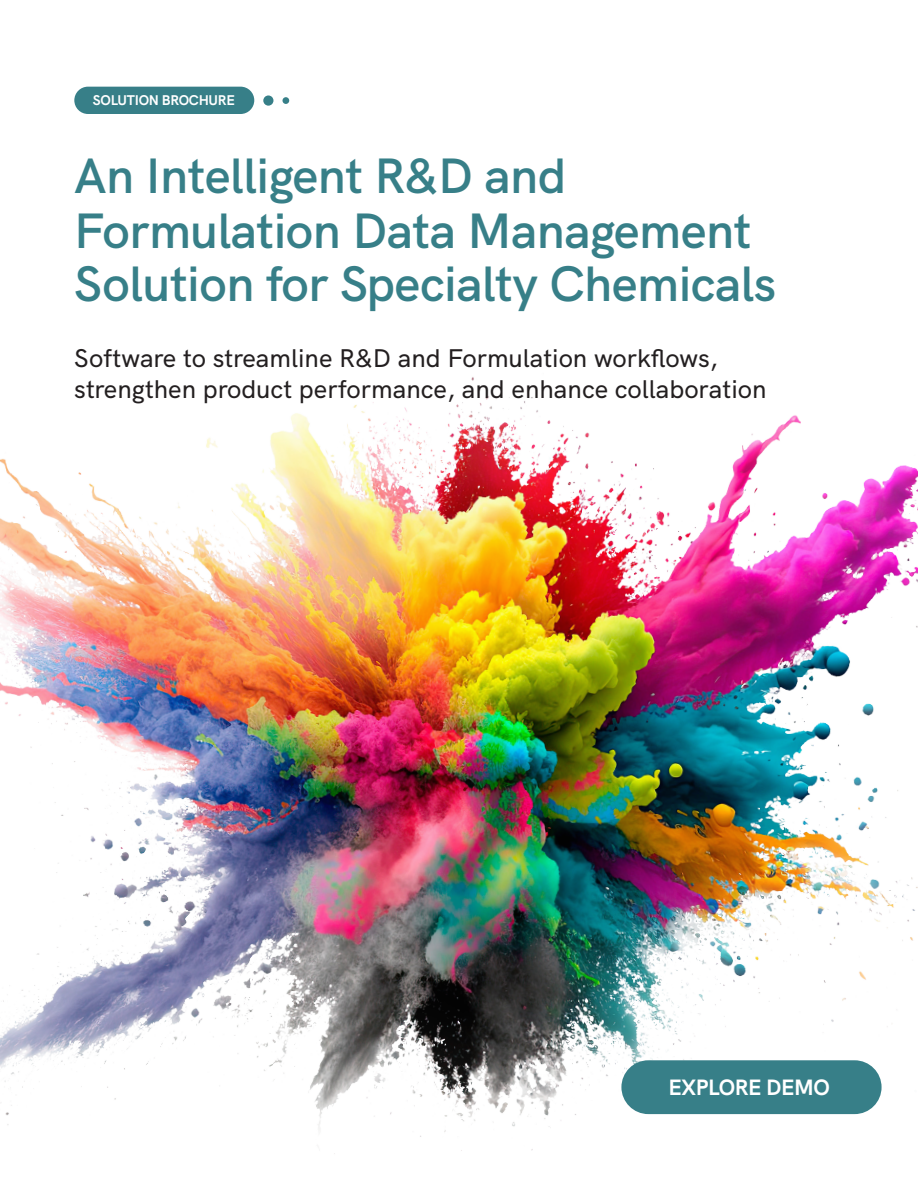
<style>
.page{position:relative;width:918px;height:1188px;background:#fff}
.page>*{position:absolute;margin:0;border:0;box-sizing:border-box;transform-origin:0 0}
.t1{font:600 49.5px/53.7px "HK Grotesk";letter-spacing:-.01em;color:#377f88}
.t2{font:500 25.5px/31.5px "HK Grotesk";color:#231f20}
.t3{font:700 22.2px "HK Grotesk";letter-spacing:-.02em;color:#fff}
.t4{font:700 14.1px "HK Grotesk";letter-spacing:-.02em;color:#fff}
</style>
<div class="page">
<div style="left:74px;top:87px;width:180px;height:27px;background:#377f88;border-radius:14px"></div>
<div style="left:263px;top:95px;width:10px;height:11px;background:#377f88;border-radius:50%"></div>
<div style="left:282px;top:97px;width:7px;height:7px;background:#377f88;border-radius:50%"></div>
<img style="left:0;top:377px;width:918px;height:777px">
<div style="left:621px;top:1060px;width:261px;height:54px;background:#377f88;border-radius:27px"></div>
<p class="t4" style="left:93px;top:89px;width:143px">SOLUTION BROCHURE</p>
<p class="t1" style="left:74px;top:145px;width:704px">An Intelligent R&amp;D and<br>Formulation Data Management<br>Solution for Specialty Chemicals</p>
<p class="t2" style="left:74px;top:340px;width:694px">Software to streamline R&amp;D and Formulation workflows, strengthen product performance, and enhance collaboration</p>
<p class="t3" style="left:668px;top:1070px;width:163px">EXPLORE DEMO</p>
</div>
